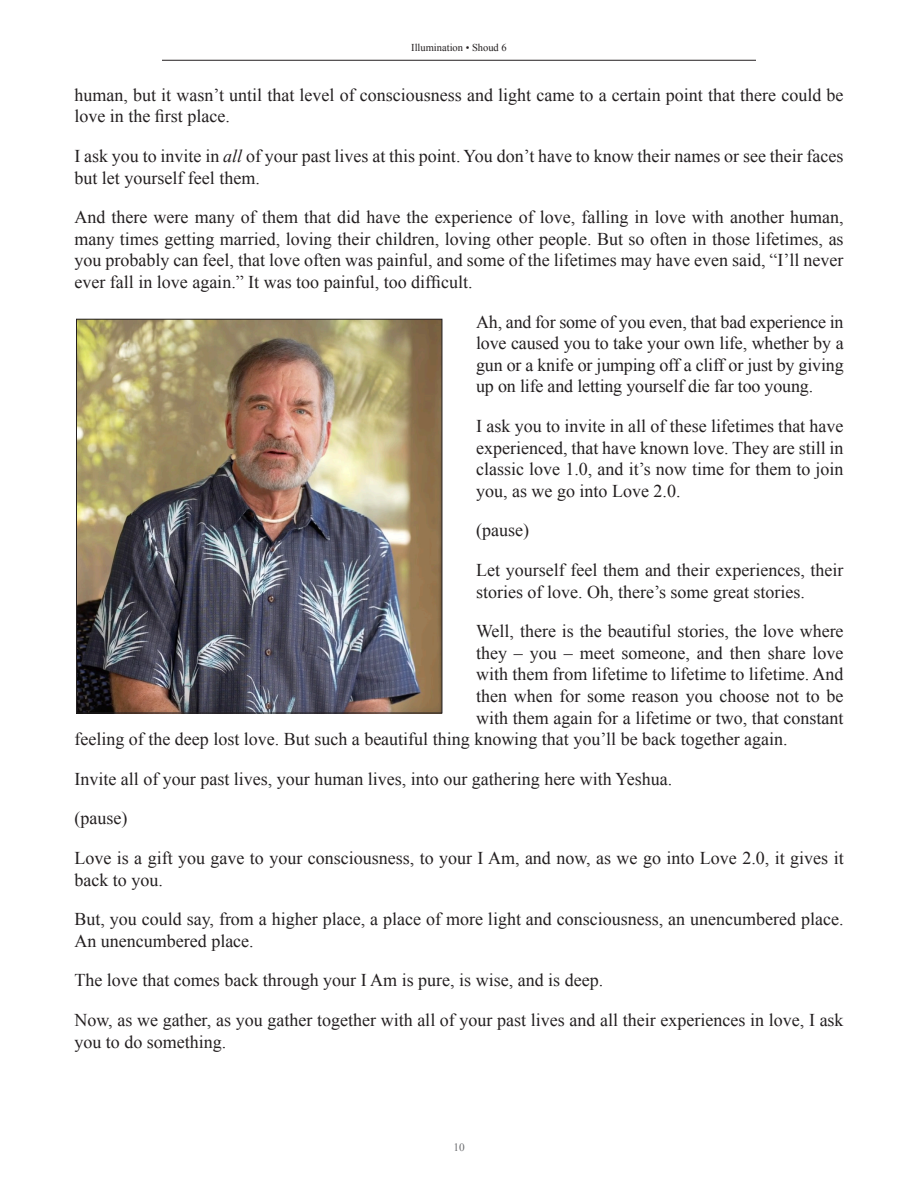
<style>
.page{position:relative;width:918px;height:1188px;background:#fff}
.page>*{position:absolute;margin:0;border:0;box-sizing:border-box;transform-origin:0 0}
.t1{font:18px/21.6px "Times New Roman";color:#231f20}
.t2{font:11.25px "Times New Roman";color:#6c6d70}
.t3{font:10.5px "Times New Roman";color:#231f20}
.s1{font-style:italic}
</style>
<div class="page">
<hr style="left:162px;top:60px;width:594px;height:1px;background:#231f20">
<img style="left:78px;top:321px;width:362px;height:390px">
<div style="left:76px;top:319px;width:366px;height:394px;border:1px solid #231f20"></div>
<p class="t3" style="left:411px;top:41px;width:97px">Illumination • Shoud 6</p>
<p class="t1" style="left:74px;top:84px;width:771px">human, but it wasn’t until that level of consciousness and light came to a certain point that there could be love in the first place.</p>
<p class="t1" style="left:74px;top:145px;width:771px">I ask you to invite in <span class="s1">all</span> of your past lives at this point. You don’t have to know their names or see their faces but let yourself feel them.</p>
<p class="t1" style="left:74px;top:206px;width:771px;text-align:justify">And there were many of them that did have the experience of love, falling in love with another human, many times getting married, loving their children, loving other people. But so often in those lifetimes, as you probably can feel, that love often was painful, and some of the lifetimes may have even said, “I’ll never ever fall in love again.” It was too painful, too difficult.</p>
<p class="t1" style="left:476px;top:310px;width:369px;text-align:justify">Ah, and for some of you even, that bad experience in love caused you to take your own life, whether by a gun or a knife or jumping off a cliff or just by giving up on life and letting yourself die far too young.</p>
<p class="t1" style="left:476px;top:415px;width:369px;text-align:justify">I ask you to invite in all of these lifetimes that have experienced, that have known love. They are still in classic love 1.0, and it’s now time for them to join you, as we go into Love 2.0.</p>
<p class="t1" style="left:476px;top:519px;width:54px">(pause)</p>
<p class="t1" style="left:476px;top:559px;width:369px">Let yourself feel them and their experiences, their stories of love. Oh, there’s some great stories.</p>
<p class="t1" style="left:476px;top:620px;width:369px">Well, there is the beautiful stories, the love where</p>
<p class="t1" style="left:476px;top:642px;width:369px">they – you – meet someone, and then share love</p>
<p class="t1" style="left:476px;top:663px;width:369px">with them from lifetime to lifetime to lifetime. And</p>
<p class="t1" style="left:476px;top:685px;width:369px">then when for some reason you choose not to be</p>
<p class="t1" style="left:476px;top:706px;width:369px">with them again for a lifetime or two, that constant</p>
<p class="t1" style="left:74px;top:728px;width:715px">feeling of the deep lost love. But such a beautiful thing knowing that you’ll be back together again.</p>
<p class="t1" style="left:74px;top:768px;width:599px">Invite all of your past lives, your human lives, into our gathering here with Yeshua.</p>
<p class="t1" style="left:74px;top:807px;width:54px">(pause)</p>
<p class="t1" style="left:74px;top:847px;width:771px">Love is a gift you gave to your consciousness, to your I Am, and now, as we go into Love 2.0, it gives it back to you.</p>
<p class="t1" style="left:74px;top:908px;width:771px">But, you could say, from a higher place, a place of more light and consciousness, an unencumbered place.<br>An unencumbered place.</p>
<p class="t1" style="left:74px;top:969px;width:530px">The love that comes back through your I Am is pure, is wise, and is deep.</p>
<p class="t1" style="left:74px;top:1009px;width:771px">Now, as we gather, as you gather together with all of your past lives and all their experiences in love, I ask you to do something.</p>
<p class="t2" style="left:453px;top:1139px;width:13px">10</p>
</div>
